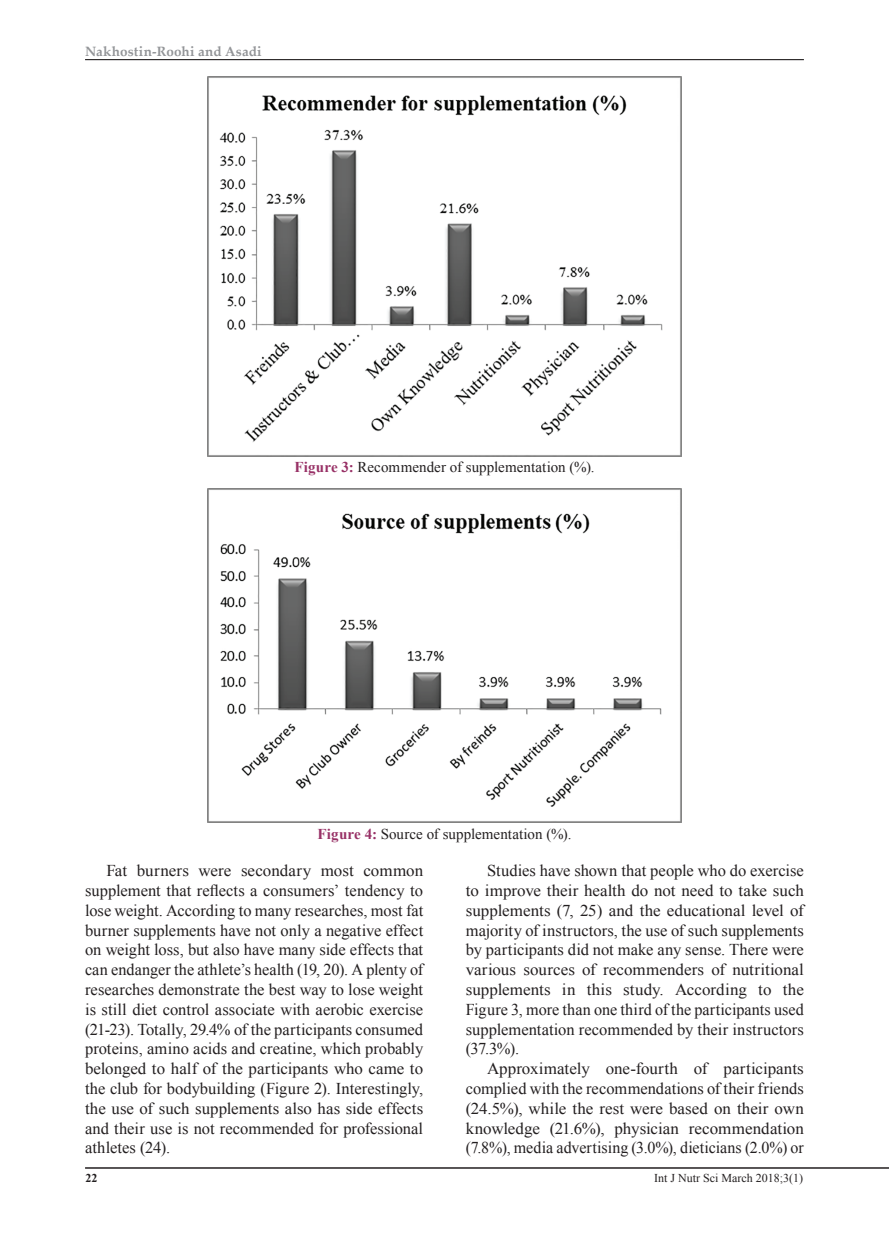
<style>
.page{position:relative;width:889px;height:1242px;background:#fff}
.page>*{position:absolute;margin:0;border:0;box-sizing:border-box;transform-origin:0 0}
.t1{font:16.5px/19.8px "Times New Roman";color:#231f20;text-align:justify}
.t2{font:15px "Times New Roman";letter-spacing:.005em;color:#231f20}
.t3{font:700 13.5px "Palatino Linotype";letter-spacing:.015em;color:#939598}
.t4{font:12px "Times New Roman";color:#231f20}
.t5{font:700 12px "Times New Roman";color:#231f20}
.s1{font-weight:700;color:#983166}
</style>
<div class="page">
<hr style="left:85px;top:59px;width:719px;height:1px;background:#231f20">
<hr style="left:85px;top:1167px;width:804px;height:1px;background:#231f20">
<img style="left:207px;top:77px;width:474px;height:380px">
<img style="left:207px;top:488px;width:474px;height:335px">
<p class="t3" style="left:85px;top:41px;width:178px">Nakhostin-Roohi and Asadi</p>
<p class="t2" style="left:294px;top:456px;width:301px"><span class="s1">Figure 3:</span> Recommender of supplementation (%).</p>
<p class="t2" style="left:317px;top:823px;width:255px"><span class="s1">Figure 4:</span> Source of supplementation (%).</p>
<p class="t1" style="left:85px;top:860px;width:340px;text-indent:21px">Fat burners were secondary most common supplement that reflects a consumers’ tendency to lose weight. According to many researches, most fat burner supplements have not only a negative effect on weight loss, but also have many side effects that can endanger the athlete’s health (19, 20). A plenty of researches demonstrate the best way to lose weight is still diet control associate with aerobic exercise (21-23). Totally, 29.4% of the participants consumed proteins, amino acids and creatine, which probably belonged to half of the participants who came to the club for bodybuilding (Figure 2). Interestingly, the use of such supplements also has side effects and their use is not recommended for professional athletes (24).</p>
<p class="t1" style="left:466px;top:860px;width:340px;text-indent:21px">Studies have shown that people who do exercise to improve their health do not need to take such supplements (7, 25) and the educational level of majority of instructors, the use of such supplements by participants did not make any sense. There were various sources of recommenders of nutritional supplements in this study. According to the Figure 3, more than one third of the participants used supplementation recommended by their instructors (37.3%).</p>
<p class="t1" style="left:466px;top:1058px;width:340px;text-indent:21px">Approximately one-fourth of participants complied with the recommendations of their friends (24.5%), while the rest were based on their own knowledge (21.6%), physician recommendation (7.8%), media advertising (3.0%), dieticians (2.0%) or</p>
<p class="t5" style="left:86px;top:1169px;width:14px">22</p>
<p class="t4" style="left:654px;top:1169px;width:150px">Int J Nutr Sci March 2018;3(1)</p>
</div>
